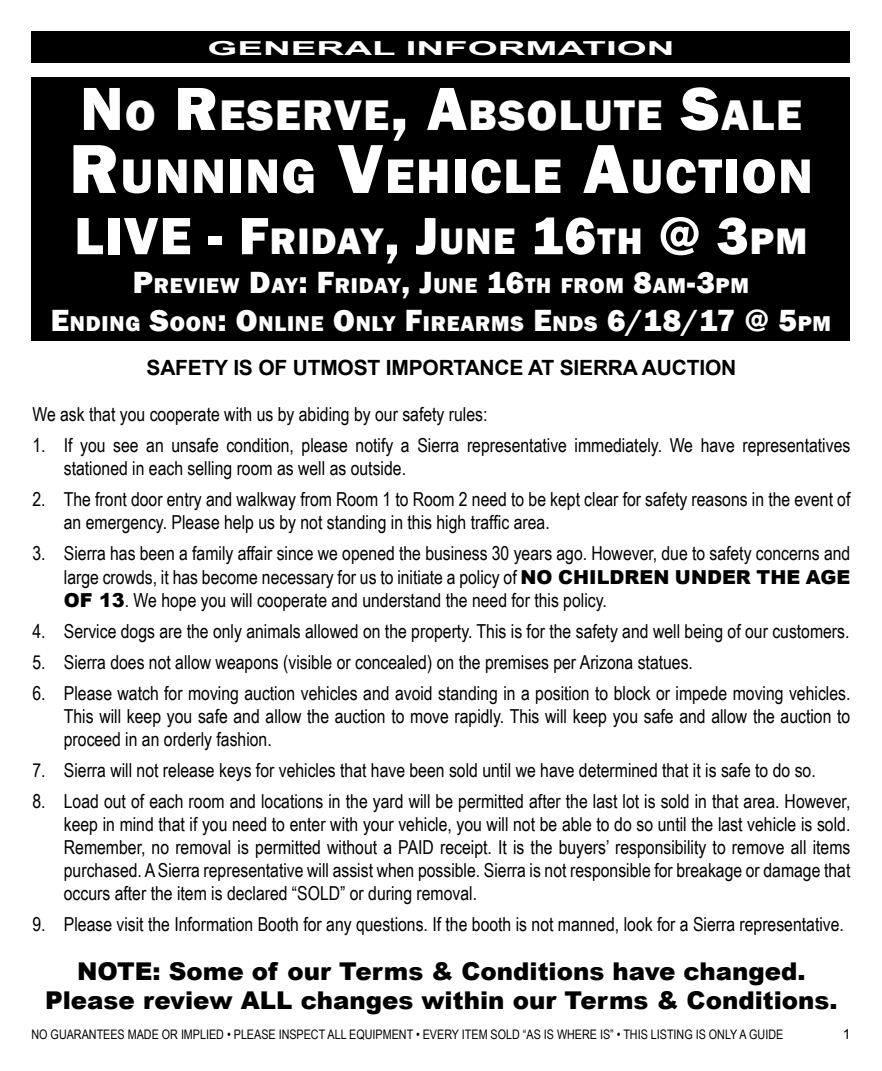
<style>
.page{position:relative;width:882px;height:1071px;background:#fff}
.page>*{position:absolute;margin:0;border:0;box-sizing:border-box;transform-origin:0 0}
.t1{font:800 54.25px "Franklin Gothic";color:#fff}
.t2{font:800 50.23px "Franklin Gothic";letter-spacing:.035em;color:#fff}
.t3{font:800 44.1px "Franklin Gothic";letter-spacing:.035em;color:#fff}
.t4{font:800 37.98px "Franklin Gothic";letter-spacing:.035em;color:#fff}
.t5{font:900 24.5px/29.4px "Arial";color:#000;text-align:center}
.t6{font:800 22.05px/38.5px "Franklin Gothic";letter-spacing:.035em;color:#fff;text-align:center}
.t7{font:700 21px "Arial";letter-spacing:-.01em;color:#000}
.t8{font:19.25px/23.1px "Arial Narrow";color:#000;text-align:justify}
.t9{font:700 19.25px "Arial";color:#fff;scale:2 1}
.t10{font:14px "Arial";color:#000}
.t11{font:13.12px "Arial Narrow";color:#000}
.s1{font-size:63px}
.s2{font-size:71.75px}
.s3{font-size:54.25px}
.s4{font-size:31.5px}
.s5{font-family:"Arial";font-weight:900}
</style>
<div class="page">
<div style="left:32px;top:32px;width:818px;height:20px;background:#000"></div>
<div style="left:32px;top:77px;width:818px;height:263px;background:#000"></div>
<div style="left:32px;top:33px;width:818px;height:29px;background:#000"></div>
<p class="t9" style="left:208px;top:35px;width:235px">GENERAL INFORMATION</p>
<h3 class="t3" style="left:80px;top:87px;width:723px"><span class="s1">N</span>O <span class="s1">R</span>ESERVE<span class="s1">, A</span>BSOLUTE <span class="s1">S</span>ALE</h3>
<h2 class="t2" style="left:69px;top:144px;width:739px"><span class="s2">R</span>UNNING <span class="s2">V</span>EHICLE <span class="s2">A</span>UCTION</h2>
<h1 class="t1" style="left:74px;top:201px;width:30px">LIVE</h1>
<h3 class="t4" style="left:208px;top:217px;width:601px"><span class="s3">- F</span>RIDAY<span class="s3">, J</span>UNE <span class="s3">16</span>TH <span class="s3">@ 3</span>PM</h3>
<p class="t6" style="left:51px;top:266px;width:782px"><span class="s4">P</span>REVIEW <span class="s4">D</span>AY<span class="s4">: F</span>RIDAY<span class="s4">, J</span>UNE <span class="s4">16</span>TH FROM <span class="s4">8</span>AM<span class="s4">-3</span>PM<br><span class="s4">E</span>NDING <span class="s4">S</span>OON<span class="s4">: O</span>NLINE <span class="s4">O</span>NLY <span class="s4">F</span>IREARMS <span class="s4">E</span>NDS <span class="s4">6/18/17 @ 5</span>PM</p>
<p class="t7" style="left:147px;top:354px;width:591px">SAFETY IS OF UTMOST IMPORTANCE AT SIERRA AUCTION</p>
<p class="t8" style="left:32px;top:402px;width:457px">We ask that you cooperate with us by abiding by our safety rules:</p>
<p class="t8" style="left:64px;top:433px;width:788px;text-indent:-31px">1. If you see an unsafe condition, please notify a Sierra representative immediately. We have representatives stationed in each selling room as well as outside.</p>
<p class="t8" style="left:64px;top:487px;width:788px;text-indent:-31px">2. The front door entry and walkway from Room 1 to Room 2 need to be kept clear for safety reasons in the event of an emergency. Please help us by not standing in this high traffic area.</p>
<p class="t8" style="left:64px;top:541px;width:788px;text-indent:-31px">3. Sierra has been a family affair since we opened the business 30 years ago. However, due to safety concerns and large crowds, it has become necessary for us to initiate a policy of <span class="s5">NO CHILDREN UNDER THE AGE OF 13</span>. We hope you will cooperate and understand the need for this policy.</p>
<p class="t8" style="left:32px;top:619px;width:819px">4. Service dogs are the only animals allowed on the property. This is for the safety and well being of our customers.</p>
<p class="t8" style="left:32px;top:650px;width:662px">5. Sierra does not allow weapons (visible or concealed) on the premises per Arizona statues.</p>
<p class="t8" style="left:64px;top:681px;width:788px;text-indent:-31px">6. Please watch for moving auction vehicles and avoid standing in a position to block or impede moving vehicles.<br>This will keep you safe and allow the auction to move rapidly. This will keep you safe and allow the auction to proceed in an orderly fashion.</p>
<p class="t8" style="left:32px;top:758px;width:785px">7. Sierra will not release keys for vehicles that have been sold until we have determined that it is safe to do so.</p>
<p class="t8" style="left:64px;top:789px;width:788px;text-indent:-31px">8. Load out of each room and locations in the yard will be permitted after the last lot is sold in that area. However, keep in mind that if you need to enter with your vehicle, you will not be able to do so until the last vehicle is sold.<br>Remember, no removal is permitted without a PAID receipt. It is the buyers’ responsibility to remove all items purchased. A Sierra representative will assist when possible. Sierra is not responsible for breakage or damage that occurs after the item is declared “SOLD” or during removal.</p>
<p class="t8" style="left:32px;top:912px;width:813px">9. Please visit the Information Booth for any questions. If the booth is not manned, look for a Sierra representative.</p>
<p class="t5" style="left:45px;top:955px;width:794px">NOTE: Some of our Terms &amp; Conditions have changed.<br>Please review ALL changes within our Terms &amp; Conditions.</p>
<p class="t11" style="left:32px;top:1025px;width:753px">NO GUARANTEES MADE OR IMPLIED • PLEASE INSPECT ALL EQUIPMENT • EVERY ITEM SOLD “AS IS WHERE IS” • THIS LISTING IS ONLY A GUIDE</p>
<p class="t10" style="left:843px;top:1025px;width:9px">1</p>
</div>
